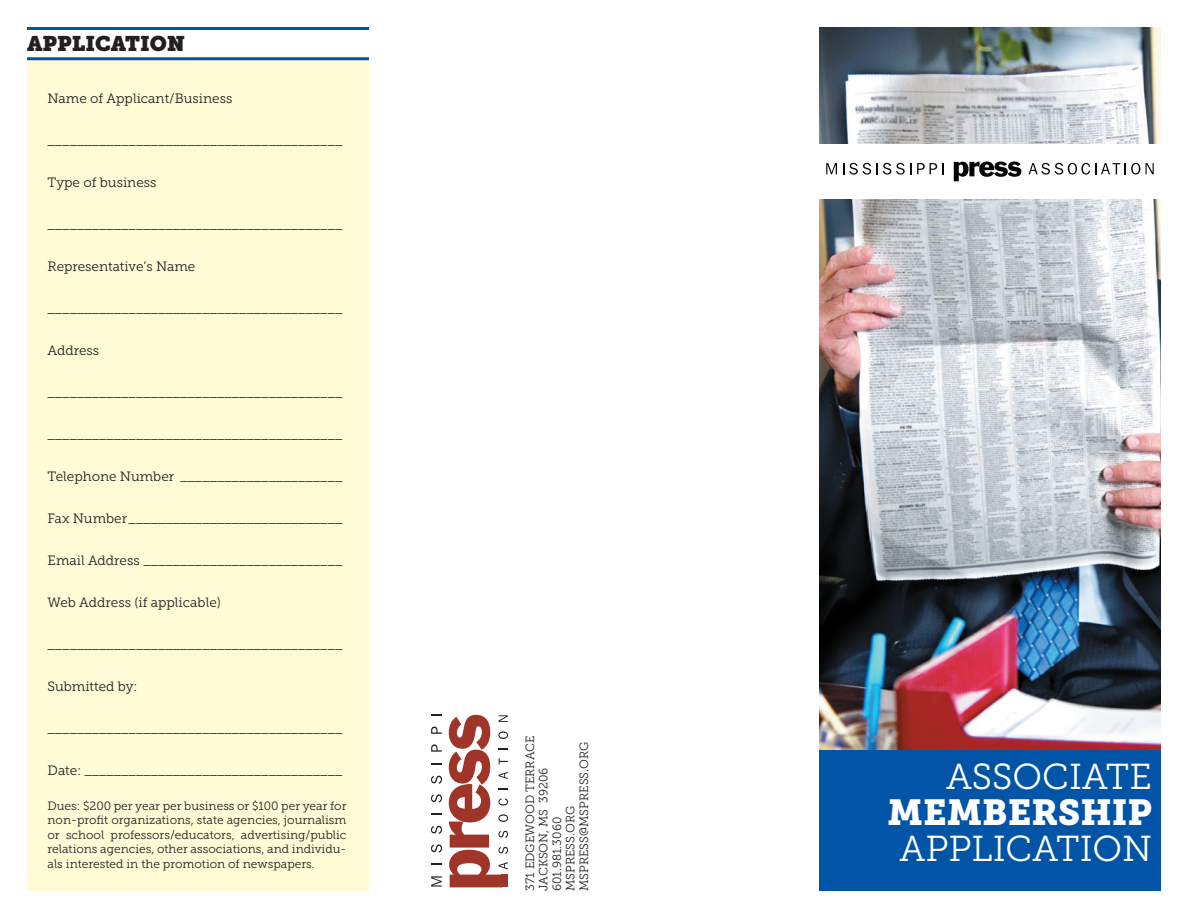
<style>
.page{position:relative;width:1188px;height:918px;background:#fff}
.page>*{position:absolute;margin:0;border:0;box-sizing:border-box;transform-origin:0 0}
.t1{font:36px "Museo Slab 300";color:#fff}
.t2{font:36px "Museo Slab 900";color:#fff}
.t3{font:21px "Museo Slab";color:#231f20}
.t4{font:13.5px "Museo Slab 300";color:#231f20}
.t5{font:12px/13.5px "Museo Slab 300";color:#231f20}
</style>
<div class="page">
<img style="left:819px;top:27px;width:342px;height:723px">
<div style="left:27px;top:61px;width:342px;height:830px;background:#fffbd6"></div>
<div style="left:819px;top:144px;width:342px;height:55px;background:#fff"></div>
<svg style="left:826px;top:163px;width:11px;height:11px"></svg>
<svg style="left:843px;top:163px;width:68px;height:12px"></svg>
<svg style="left:917px;top:163px;width:26px;height:11px"></svg>
<svg style="left:1029px;top:163px;width:111px;height:12px"></svg>
<svg style="left:1146px;top:163px;width:8px;height:11px"></svg>
<svg style="left:954px;top:162px;width:67px;height:19px"></svg>
<div style="left:819px;top:750px;width:342px;height:141px;background:#0154a6"></div>
<svg style="left:431px;top:876px;width:11px;height:11px"></svg>
<svg style="left:431px;top:863px;width:11px;height:2px"></svg>
<svg style="left:431px;top:844px;width:11px;height:9px"></svg>
<svg style="left:431px;top:826px;width:11px;height:8px"></svg>
<svg style="left:431px;top:813px;width:11px;height:2px"></svg>
<svg style="left:431px;top:794px;width:11px;height:9px"></svg>
<svg style="left:431px;top:776px;width:11px;height:8px"></svg>
<svg style="left:431px;top:763px;width:11px;height:2px"></svg>
<svg style="left:431px;top:744px;width:11px;height:8px"></svg>
<svg style="left:431px;top:727px;width:11px;height:7px"></svg>
<svg style="left:449px;top:715px;width:59px;height:172px"></svg>
<div style="left:501px;top:875px;width:7px;height:12px;background:#9f3528"></div>
<hr style="left:27px;top:27px;width:342px;height:3px;background:#0154a6">
<hr style="left:27px;top:57px;width:342px;height:3px;background:#0154a6">
<h2 class="t3" style="left:27px;top:31px;width:160px">APPLICATION</h2>
<p class="t4" style="left:48px;top:91px;width:186px">Name of Applicant/Business</p>
<p class="t4" style="left:48px;top:133px;width:296px">________________________________________</p>
<p class="t4" style="left:48px;top:175px;width:110px">Type of business</p>
<p class="t4" style="left:48px;top:217px;width:296px">________________________________________</p>
<p class="t4" style="left:48px;top:259px;width:149px">Representative’s Name</p>
<p class="t4" style="left:48px;top:301px;width:296px">________________________________________</p>
<p class="t4" style="left:48px;top:343px;width:53px">Address</p>
<p class="t4" style="left:48px;top:385px;width:296px">________________________________________</p>
<p class="t4" style="left:48px;top:427px;width:296px">________________________________________</p>
<p class="t4" style="left:48px;top:469px;width:296px">Telephone Number ______________________</p>
<p class="t4" style="left:48px;top:511px;width:296px">Fax Number_____________________________</p>
<p class="t4" style="left:48px;top:553px;width:296px">Email Address ___________________________</p>
<p class="t4" style="left:48px;top:595px;width:175px">Web Address (if applicable)</p>
<p class="t4" style="left:48px;top:637px;width:296px">________________________________________</p>
<p class="t4" style="left:48px;top:679px;width:92px">Submitted by:</p>
<p class="t4" style="left:48px;top:721px;width:296px">________________________________________</p>
<p class="t4" style="left:48px;top:763px;width:296px">Date: ___________________________________</p>
<p class="t5" style="left:48px;top:799px;width:300px;line-height:14.4px;text-align:justify">Dues: $200 per year per business or $100 per year for non-profit organizations, state agencies, journalism or school professors/educators, advertising/public relations agencies, other associations, and individu&shy;als interested in the promotion of newspapers.</p>
<p class="t5" style="left:523px;top:891px;width:156px;rotate:-90deg">371 Edgewood Terrace<br>Jackson, MS 39206<br>601.981.3060 mspress.org mspress@mspress.org</p>
<h1 class="t1" style="left:946px;top:757px;width:26px">ASSOC</h1>
<h1 class="t1" style="left:1069px;top:757px;width:84px">IATE</h1>
<h1 class="t2" style="left:888px;top:791px;width:266px">MEMBERSHIP</h1>
<h1 class="t1" style="left:900px;top:829px;width:25px">APP</h1>
<h1 class="t1" style="left:972px;top:829px;width:150px">LICATION</h1>
</div>
